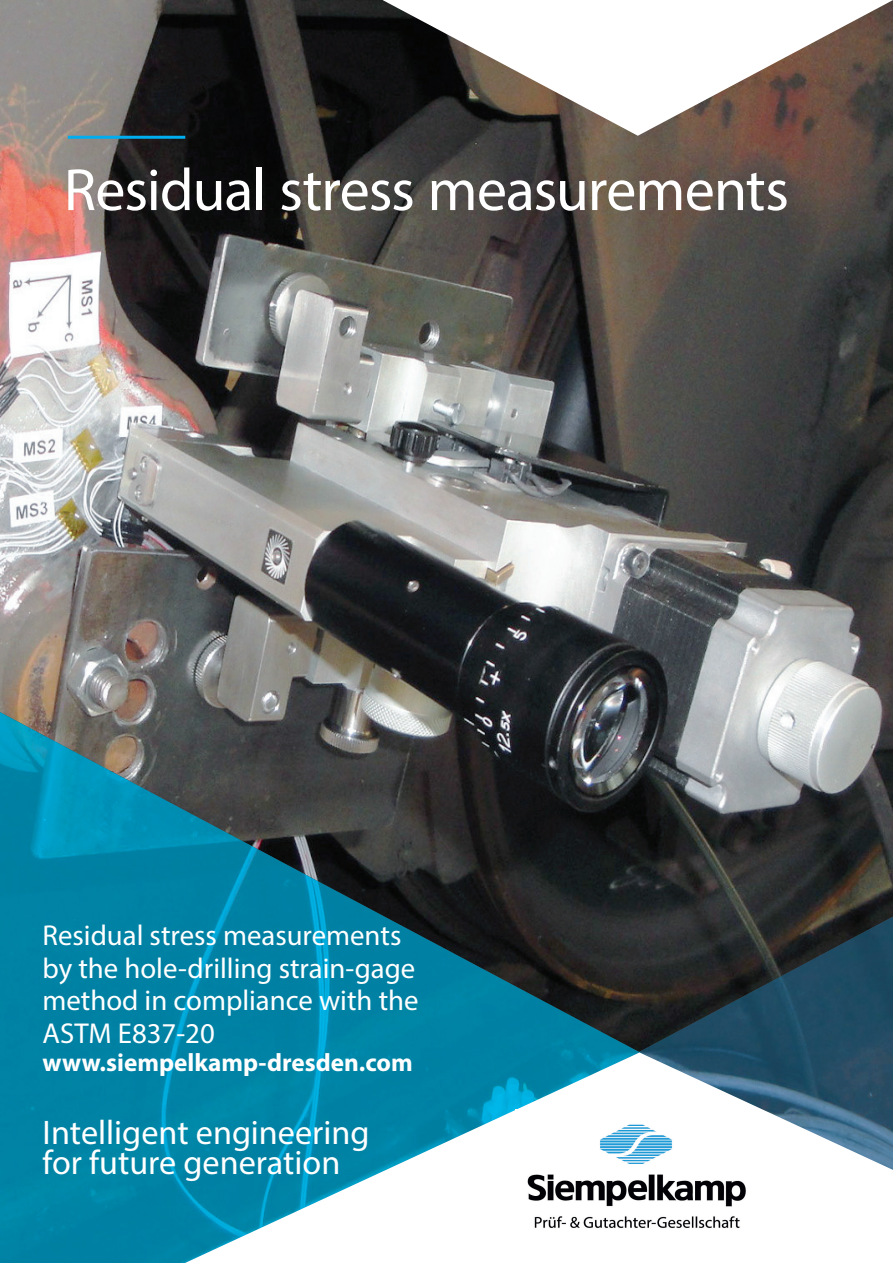
<style>
.page{position:relative;width:893px;height:1263px;background:#fff}
.page>*{position:absolute;margin:0;border:0;box-sizing:border-box;transform-origin:0 0}
.t1{font:60px "Myriad Pro";letter-spacing:-.02em;color:#fff}
.t2{font:34.2px/30.8px "Myriad Pro";color:#fff}
.t3{font:28.8px/32.4px "Myriad Pro";color:#fff}
.t4{font:700 25.2px "Myriad Pro";color:#fff}
</style>
<div class="page">
<img style="left:0;top:0;width:893px;height:916px">
<img style="left:639px;top:916px;width:254px;height:136px">
<img style="left:0;top:712px;width:639px;height:551px">
<hr style="left:68px;top:136px;width:117px;height:3px;background:#00aeef">
<svg style="left:383px;top:0;width:510px;height:136px"></svg>
<svg style="left:185px;top:1052px;width:708px;height:211px"></svg>
<img style="left:516px;top:1110px;width:242px;height:136px">
<h1 class="t1" style="left:64px;top:153px;width:727px">Residual stress measurements</h1>
<p class="t3" style="left:43px;top:919px;width:378px">Residual stress measurements by the hole-drilling strain-gage method in compliance with the<br>ASTM E837-20</p>
<p class="t4" style="left:43px;top:1046px;width:372px">www.siempelkamp-dresden.com</p>
<p class="t2" style="left:43px;top:1116px;width:329px">Intelligent engineering for future generation</p>
</div>
